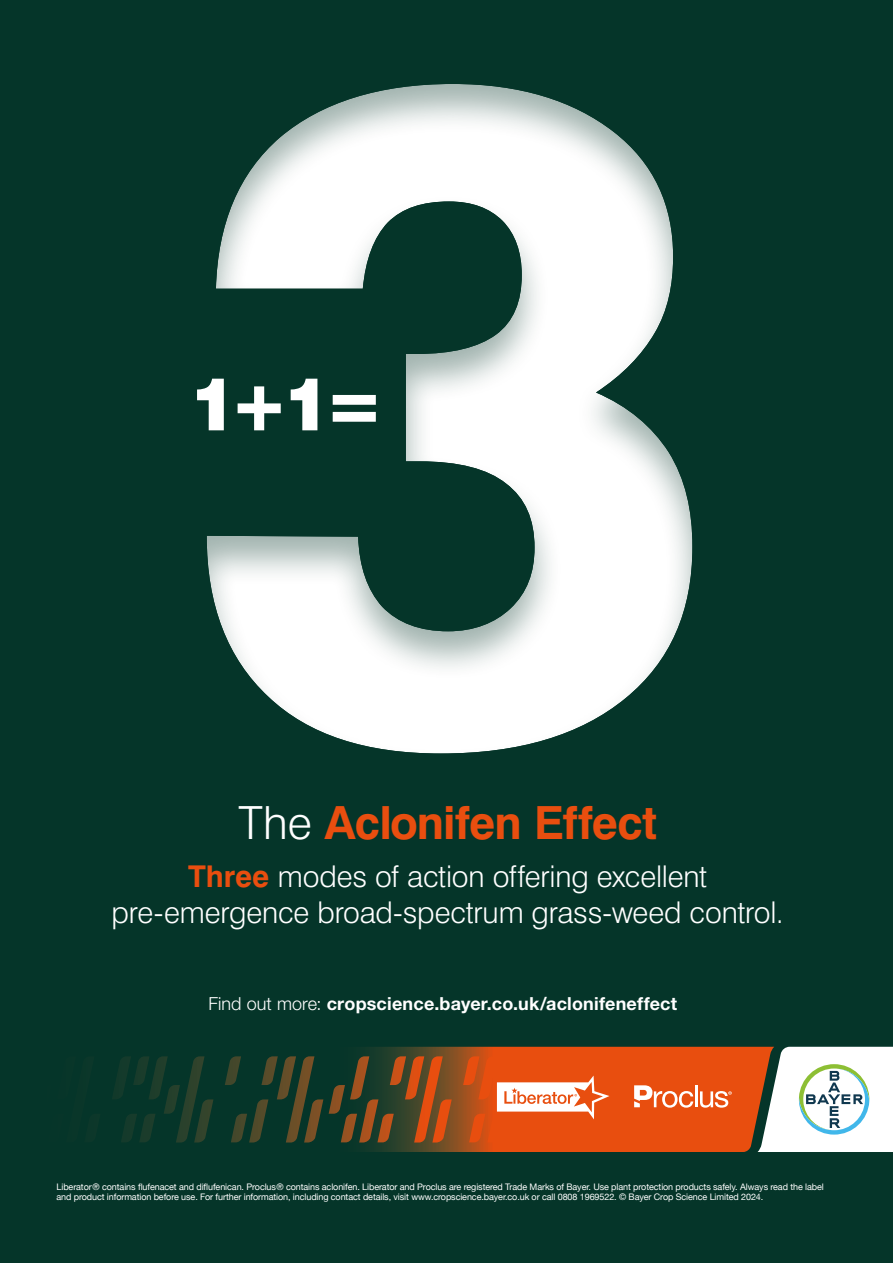
<style>
.page{position:relative;width:893px;height:1263px;background:#053529}
.page>*{position:absolute;margin:0;border:0;box-sizing:border-box;transform-origin:0 0}
.t1{font:800 918.3px "Swiss 721";color:#fff}
.t2{font:900 73.65px "Swiss 721";color:#fff}
.t3{font:700 45.75px "Swiss 721";letter-spacing:-.02em;color:#e94e0f}
.t4{font:300 30px/36px "Swiss 721";letter-spacing:-.005em;color:#fff;text-align:center}
.t5{font:700 18px "Helvetica Neue LT Std";letter-spacing:.01em;color:#fff}
.t6{font:9px/10.5px "Helvetica Neue";letter-spacing:-.01em;color:#fff}
.s1{font-weight:300;color:#fff}
.s2{font-weight:700;color:#e94e0f}
.s3{font-weight:300}
</style>
<div class="page">
<svg style="left:176px;top:1047px;width:581px;height:105px"></svg>
<svg style="left:112px;top:1056px;width:551px;height:86px"></svg>
<hr style="left:695px;top:1085px;width:3px;height:22px;background:#fff">
<svg style="left:634px;top:1085px;width:59px;height:23px"></svg>
<svg style="left:700px;top:1091px;width:32px;height:17px"></svg>
<svg style="left:497px;top:1075px;width:112px;height:44px;background:#f2a17f"></svg>
<svg style="left:757px;top:1047px;width:136px;height:105px;background:#dadfda"></svg>
<h1 class="t1" style="left:182px;top:-150px;width:542px">3</h1>
<h2 class="t2" style="left:190px;top:359px;width:197px">1+1=</h2>
<h3 class="t3" style="left:238px;top:795px;width:420px"><span class="s1">The</span> Aclonifen Effect</h3>
<h3 class="t4" style="left:112px;top:858px;width:674px"><span class="s2">Three</span> modes of action offering excellent pre-emergence broad-spectrum grass-weed control.</h3>
<h3 class="t5" style="left:208px;top:993px;width:470px"><span class="s3">Find out more:</span> cropscience.bayer.co.uk/aclonifeneffect</h3>
<p class="t6" style="left:57px;top:1182px;width:769px">Liberator® contains flufenacet and diflufenican. Proclus® contains aclonifen. Liberator and Proclus are registered Trade Marks of Bayer. Use plant protection products safely. Always read the label and product information before use. For further information, including contact details, visit www.cropscience.bayer.co.uk or call 0808 1969522. © Bayer Crop Science Limited 2024.</p>
</div>
